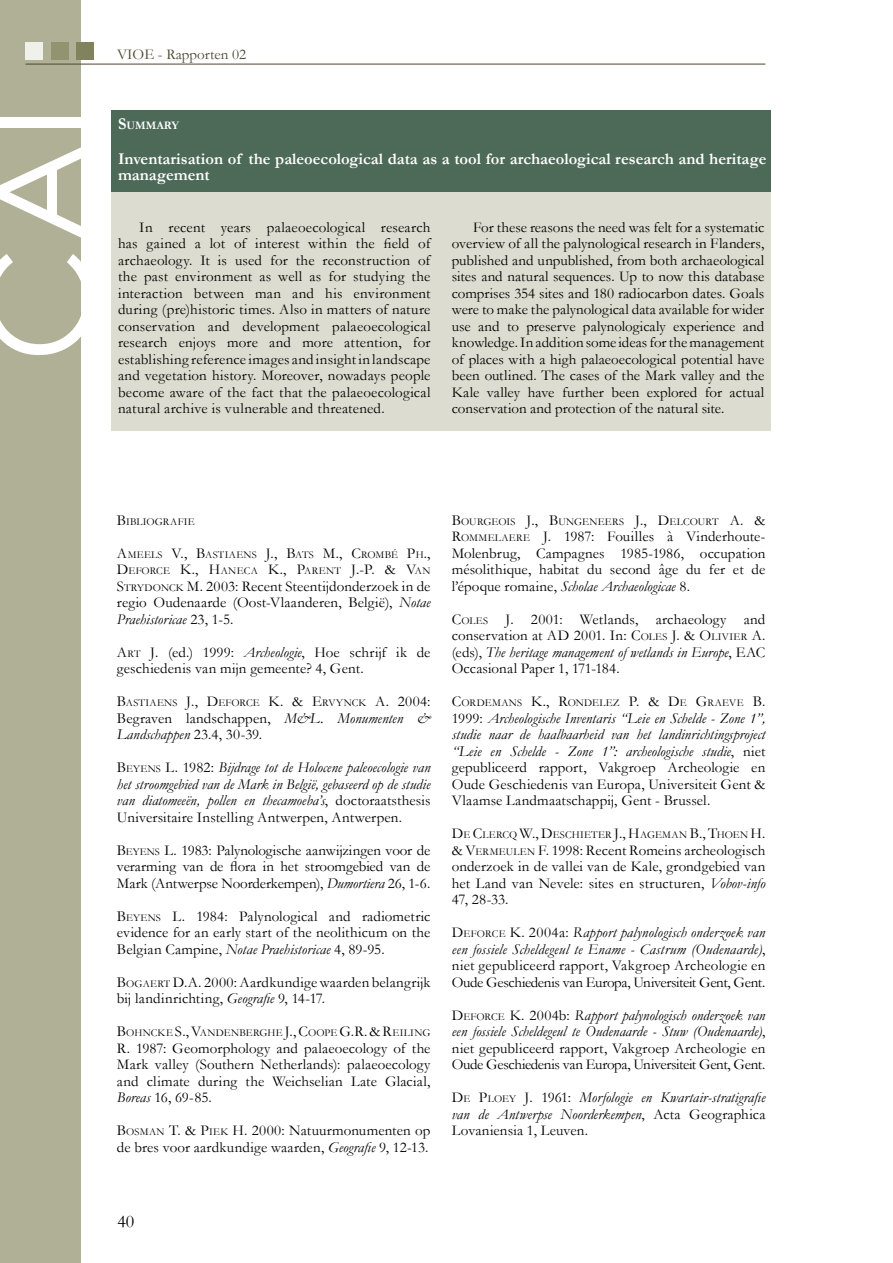
<style>
.page{position:relative;width:893px;height:1263px;background:#fff}
.page>*{position:absolute;margin:0;border:0;box-sizing:border-box;transform-origin:0 0}
.t1{font:144px "Century Gothic";color:#fff}
.t2{font:18px "Garamond";color:#000}
.t3{font:700 16.5px/16.5px "Garamond";color:#fff}
.t4{font:15px/16.5px "Garamond";letter-spacing:.005em;color:#000;text-align:justify}
.t5{font:italic 15px/16.5px "Garamond";letter-spacing:.005em;color:#000;text-align:justify}
.t6{font:15px "Garamond";color:#4b4730}
.t7{font:700 11.55px "Garamond";color:#fff}
.t8{font:10.5px/16.5px "Garamond";letter-spacing:.025em;color:#000}
.s1{font-size:16.5px}
.s2{font-size:15px}
.s3{font-size:10.5px}
.s4{font-style:italic}
.s5{font-style:normal}
.s6{font-style:normal;font-size:10.5px}
</style>
<div class="page">
<div style="left:0;top:0;width:81px;height:1263px;background:#b0b097"></div>
<hr style="left:26px;top:64px;width:739px;height:1px;background:#4b4730">
<div style="left:26px;top:43px;width:17px;height:17px;background:#f1f1ec"></div>
<div style="left:51px;top:43px;width:17px;height:17px;background:#929471"></div>
<div style="left:77px;top:43px;width:17px;height:17px;background:#81835d"></div>
<div style="left:112px;top:191px;width:659px;height:240px;background:#dddcd0"></div>
<div style="left:112px;top:111px;width:659px;height:81px;background:#4d6957"></div>
<h1 class="t1" style="left:-62px;top:363px;width:258px;rotate:-90deg">CAI</h1>
<p class="t6" style="left:117px;top:44px;width:130px">VIOE - Rapporten 02</p>
<p class="t7" style="left:118px;top:118px;width:63px"><span class="s1">S</span>ummary</p>
<p class="t3" style="left:118px;top:150px;width:650px">Inventarisation of the paleoecological data as a tool for archaeological research and heritage management</p>
<p class="t4" style="left:118px;top:218px;width:314px;text-indent:21px">In recent years palaeoecological research has gained a lot of interest within the field of archaeology. It is used for the reconstruction of the past environment as well as for studying the interaction between man and his environment during (pre)historic times. Also in matters of nature conservation and development palaeoecological research enjoys more and more attention, for establishing reference images and insight in landscape and vegetation history. Moreover, nowadays people become aware of the fact that the palaeoecological natural archive is vulnerable and threatened.</p>
<p class="t4" style="left:452px;top:218px;width:314px;text-indent:21px">For these reasons the need was felt for a systematic overview of all the palynological research in Flanders, published and unpublished, from both archaeological sites and natural sequences. Up to now this database comprises 354 sites and 18 0 radiocarbon dates. Goals were to make the palynological data available for wider use and to preserve palynologicaly experience and knowledge. In addition some ideas for the management of places with a high palaeoecological potential have been outlined. The cases of the Mark valley and the Kale valley have further been explored for actual conservation and protection of the natural site.</p>
<p class="t8" style="left:117px;top:513px;width:79px"><span class="s2">B</span>ibliografie</p>
<p class="t8" style="left:117px;top:546px;width:315px"><span class="s2">A</span>meels <span class="s2">V., B</span>astiaens <span class="s2">J., B</span>ats <span class="s2">M., C</span>rombé <span class="s2">P</span>h<span class="s2">.,<br>D</span>eforce <span class="s2">K., H</span>aneca <span class="s2">K., P</span>arent <span class="s2">J.-P. &amp; V</span>an</p>
<p class="t4" style="left:117px;top:577px;width:315px">S<span class="s3">trydonck</span> M. 2003: Recent Steentijdonderzoek in de regio Oudenaarde (Oost-Vlaanderen, België), <span class="s4">Notae Praehistoricae</span> 23, 1-5.</p>
<p class="t4" style="left:117px;top:643px;width:315px">A<span class="s3">rt</span> J. (ed.) 1999: <span class="s4">Archeologie</span>, Hoe schrijf ik de geschiedenis van mijn gemeente? 4, Gent.</p>
<p class="t8" style="left:117px;top:694px;width:315px"><span class="s2">B</span>astiaens <span class="s2">J., D</span>eforce <span class="s2">K. &amp; E</span>rvynck <span class="s2">A. 2004:</span></p>
<p class="t4" style="left:117px;top:709px;width:315px">Begraven landschappen, <span class="s4">M&amp;L. Monumenten &amp;<br>Landschappen</span> 23.4, 30-39.</p>
<p class="t5" style="left:117px;top:759px;width:315px"><span class="s5">B</span><span class="s6">eyens</span> <span class="s5">L. 1982 :</span> Bijdrage tot de Holocene paleoecologie van het stroomgebied van de Mark in België, gebaseerd op de studie van diatomeeën, pollen en thecamoeba’s<span class="s5">, doctoraatsthesis Universitaire Instelling Antwerpen, Antwerpen.</span></p>
<p class="t4" style="left:117px;top:841px;width:315px">B<span class="s3">eyens</span> L. 1983: Palynologische aanwijzingen voor de verarming van de flora in het stroomgebied van de Mark (Antwerpse Noorderkempen), <span class="s4">Dumortiera</span> 26 , 1-6.</p>
<p class="t4" style="left:117px;top:907px;width:315px">B<span class="s3">eyens</span> L. 1984 : Palynological and radiometric evidence for an early start of the neolithicum on the Belgian Campine, <span class="s4">Notae Praehistoricae</span> 4, 89-95.</p>
<p class="t4" style="left:117px;top:973px;width:315px">B<span class="s3">ogaert</span> D.A. 2000: Aardkundige waarden belangrijk bij landinrichting, <span class="s4">Geografie</span> 9, 14 -17.</p>
<p class="t8" style="left:117px;top:1024px;width:200px"><span class="s2">B</span>ohncke <span class="s2">S., V</span>andenberghe <span class="s2">J., C</span>oop</p>
<p class="t8" style="left:330px;top:1024px;width:102px">e <span class="s2">G.R. &amp; R</span>eiling</p>
<p class="t4" style="left:117px;top:1039px;width:315px">R. 1987: Geomorphology and palaeoecology of the Mark valley (Southern Netherlands): palaeoecology and climate during the Weichselian Late Glacial, <span class="s4">Boreas</span> 16, 69-85.</p>
<p class="t4" style="left:117px;top:1122px;width:315px">B<span class="s3">osman</span> T. &amp; P<span class="s3">iek</span> H. 2000: Natuurmonumenten op de bres voor aardkundige waarden, <span class="s4">Geografie</span> 9, 12 -1 3.</p>
<p class="t8" style="left:452px;top:513px;width:315px"><span class="s2">B</span>ourgeois <span class="s2">J., B</span>ungeneers <span class="s2">J., D</span>elcourt <span class="s2">A. &amp;</span></p>
<p class="t4" style="left:452px;top:528px;width:315px">R<span class="s3">ommelaere</span> J. 1987: Fouilles à Vinderhoute-Molenbrug, Campagnes 1985-1986 , occupation mésolithique, habitat du second âge du fer et de l’époque romaine, <span class="s4">Scholae Archaeologicae</span> 8.</p>
<p class="t4" style="left:452px;top:610px;width:315px">C<span class="s3">oles</span> J. 2001: Wetlands, archaeology and conservation at AD 2001. In: C<span class="s3">oles</span> J. &amp; O<span class="s3">livier</span> A. (eds), <span class="s4">The heritage management of wetlands in Europe</span>, EAC Occasional Paper 1 , 171-184.</p>
<p class="t8" style="left:452px;top:694px;width:315px"><span class="s2">C</span>ordemans <span class="s2">K., R</span>ondelez <span class="s2">P. &amp; D</span>e <span class="s2">G</span>raeve <span class="s2">B.</span></p>
<p class="t5" style="left:452px;top:709px;width:315px"><span class="s5">1999:</span> Archeologische Inventaris “Leie en Schelde - Zone 1”, studie naar de haalbaarheid van het landinrichtingsproject “Leie en Schelde - Zone 1”: archeologische studie<span class="s5">, niet gepubliceerd rapport, Vakgroep Archeologie en Oude Geschiedenis van Europa, Universiteit Gent &amp; Vlaamse Landmaatschappij, Gent - Brussel.</span></p>
<p class="t8" style="left:452px;top:826px;width:315px"><span class="s2">D</span>e <span class="s2">C</span>lercq <span class="s2">W., D</span>eschieter <span class="s2">J., H</span>ageman <span class="s2">B., T</span>hoen <span class="s2">H.</span></p>
<p class="t4" style="left:452px;top:841px;width:315px">&amp; V<span class="s3">ermeulen</span> F. 1998: Recent Romeins archeologisch onderzoek in de vallei van de Kale, grondgebied van het Land van Nevele: sites en structuren, <span class="s4">Vobov-info </span>47, 28 -33.</p>
<p class="t4" style="left:452px;top:924px;width:315px">D<span class="s3">eforce</span> K. 2004a: <span class="s4">Rapport palynologisch onderzoek van een fossiele Scheldegeul te Ename - Castrum (Oudenaarde)</span>, niet gepubliceerd rapport, Vakgroep Archeologie en Oude Geschiedenis van Europa, Universiteit Gent, Gent.</p>
<p class="t4" style="left:452px;top:1006px;width:315px">D<span class="s3">eforce</span> K. 2004b: <span class="s4">Rapport palynologisch onderzoek van een fossiele Scheldegeul te Oudenaarde - Stuw (Oudenaarde)</span>, niet gepubliceerd rapport, Vakgroep Archeologie en Oude Geschiedenis van Europa, Universiteit Gent, Gent.</p>
<p class="t5" style="left:452px;top:1089px;width:315px"><span class="s5">D</span><span class="s6">e</span> <span class="s5">P</span><span class="s6">loey</span> <span class="s5">J. 1961 :</span> Morfologie en Kwartair-stratigrafie van de Antwerpse Noorderkempen<span class="s5">, Acta Geographica Lovaniensia 1 , Leuven.</span></p>
<p class="t2" style="left:117px;top:1209px;width:18px">40</p>
</div>
